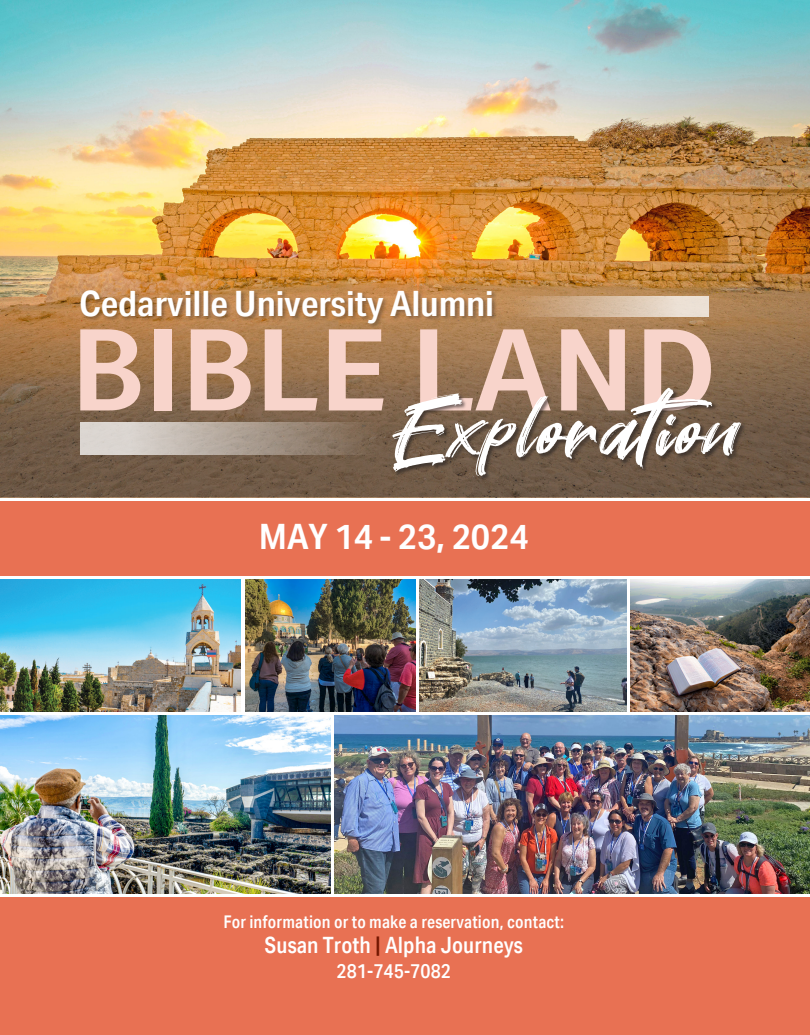
<style>
.page{position:relative;width:810px;height:1035px;background:#fff}
.page>*{position:absolute;margin:0;border:0;box-sizing:border-box;transform-origin:0 0}
.t1{font:600 113.5px "Aktiv Grotesk Cd";color:#f8d4cb;scale:1.22 1}
.t2{font:95px "Great Sejagad";letter-spacing:.02em;color:#fff}
.t3{font:600 35px "Aktiv Grotesk Cd";color:#fff;scale:1.1 1}
.t4{font:500 22.5px "Aktiv Grotesk Cd";letter-spacing:.005em;color:#fff}
.t5{font:500 20px "Aktiv Grotesk Cd";letter-spacing:.005em;color:#fff}
.t6{font:500 17.5px "Aktiv Grotesk Cd";letter-spacing:.01em;color:#fff}
.s1{color:#731702}
</style>
<div class="page">
<div style="left:0;top:501px;width:810px;height:75px;background:#e87153"></div>
<img style="left:0;top:715px;width:330px;height:178px">
<img style="left:334px;top:715px;width:476px;height:178px">
<img style="left:0;top:0;width:810px;height:263px">
<img style="left:631px;top:580px;width:179px;height:131px">
<img style="left:420px;top:580px;width:207px;height:131px">
<img style="left:0;top:580px;width:241px;height:131px">
<img style="left:245px;top:580px;width:170px;height:131px">
<div style="left:0;top:897px;width:810px;height:138px;background:#e87153"></div>
<svg style="left:0;top:263px;width:810px;height:234px;background:#967049"></svg>
<div style="left:79px;top:289px;width:419px;height:40px;background:#231f20;opacity:.4"></div>
<svg style="left:80px;top:423px;width:312px;height:32px;background:#aea194"></svg>
<svg style="left:488px;top:296px;width:221px;height:20px;background:#d3b698"></svg>
<div style="left:392px;top:388px;width:355px;height:93px;background:#231f20;opacity:.6"></div>
<h3 class="t3" style="left:79px;top:283px;width:379px">Cedarville University Alumni</h3>
<h1 class="t1" style="left:71px;top:305px;width:531px">BIBLE LAND</h1>
<h2 class="t2" style="left:393px;top:377px;width:348px">Exploration</h2>
<h3 class="t3" style="left:259px;top:517px;width:247px">MAY 14 - 23, 2024</h3>
<p class="t6" style="left:223px;top:911px;width:342px">For information or to make a reservation, contact:</p>
<p class="t4" style="left:265px;top:931px;width:260px">Susan Troth <span class="s1">|</span> Alpha Journeys</p>
<p class="t5" style="left:336px;top:959px;width:116px">281-745-7082</p>
</div>
